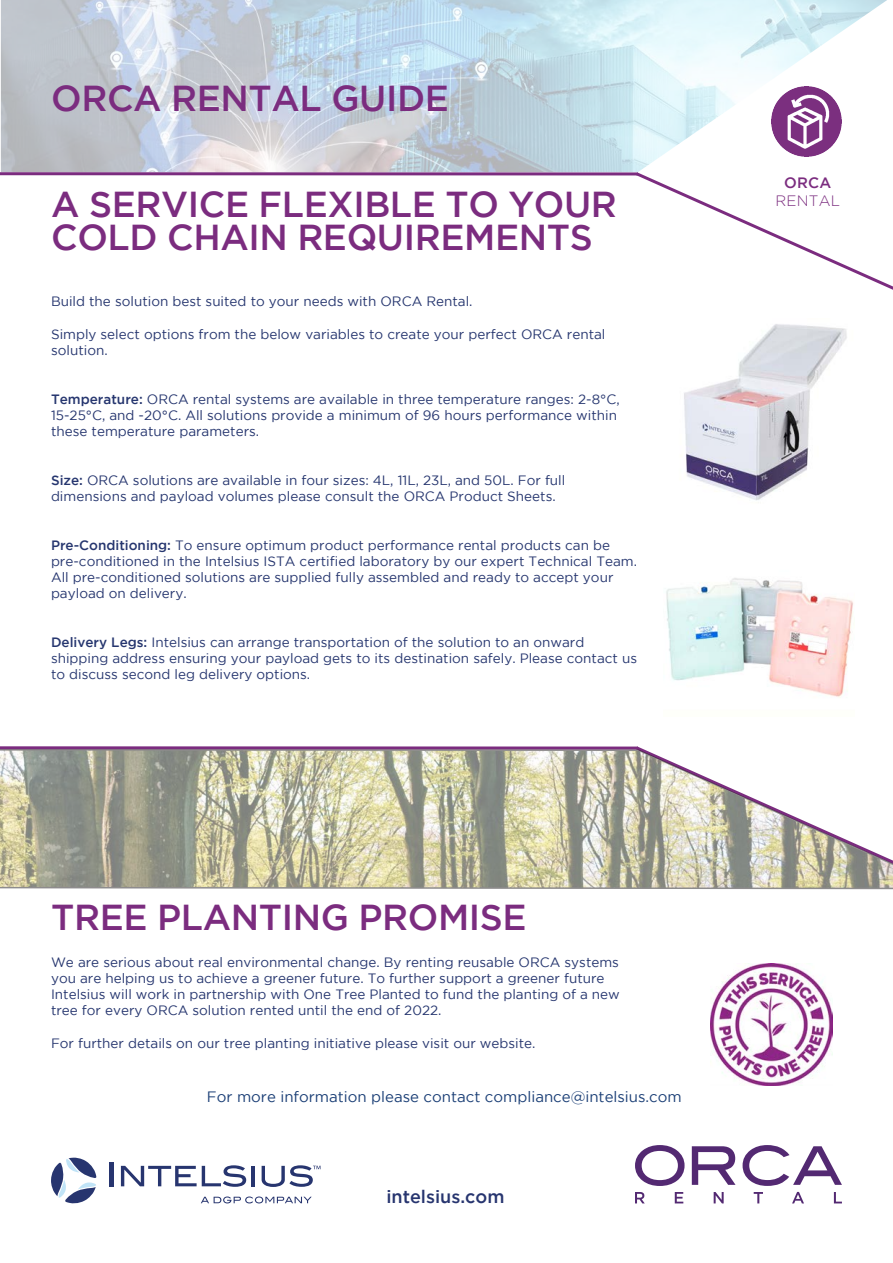
<style>
.page{position:relative;width:893px;height:1263px;background:#fff}
.page>*{position:absolute;margin:0;border:0;box-sizing:border-box;transform-origin:0 0}
.t1{font:500 36px "Gotham";letter-spacing:-.01em;color:#7b2c7f}
.t2{font:500 18px "Gotham";color:#27356f}
.t3{font:15px "Gotham";color:#1b3f76}
.t4{font:300 15px "Gotham";letter-spacing:.015em;color:#7b2c7f}
.t5{font:500 15px "Gotham";color:#7b2c7f}
.t6{font:13.5px/16.2px "Gotham";color:#26366f}
.s1{font-weight:500}
</style>
<div class="page">
<img style="left:710px;top:963px;width:122px;height:122px">
<img style="left:1px;top:0;width:886px;height:172px">
<svg style="left:51px;top:1157px;width:46px;height:47px"></svg>
<svg style="left:201px;top:1196px;width:111px;height:7px"></svg>
<hr style="left:109px;top:1162px;width:4px;height:24px;background:#27356f">
<svg style="left:121px;top:1165px;width:125px;height:22px"></svg>
<hr style="left:251px;top:1166px;width:4px;height:20px;background:#27356f">
<svg style="left:262px;top:1165px;width:58px;height:22px"></svg>
<hr style="left:0;top:746px;width:638px;height:3px;background:#7b2c7f">
<hr style="left:0;top:172px;width:638px;height:3px;background:#7b2c7f">
<svg style="left:633px;top:170px;width:260px;height:120px"></svg>
<img style="left:772px;top:87px;width:70px;height:70px">
<img style="left:666px;top:578px;width:187px;height:120px">
<svg style="left:0;top:748px;width:893px;height:142px;background:#bebcab"></svg>
<svg style="left:635px;top:1192px;width:10px;height:11px"></svg>
<svg style="left:675px;top:1192px;width:8px;height:11px"></svg>
<svg style="left:714px;top:1192px;width:10px;height:11px"></svg>
<svg style="left:754px;top:1192px;width:9px;height:11px"></svg>
<svg style="left:792px;top:1192px;width:12px;height:11px"></svg>
<svg style="left:834px;top:1192px;width:8px;height:11px"></svg>
<svg style="left:635px;top:1145px;width:49px;height:41px"></svg>
<svg style="left:692px;top:1146px;width:43px;height:39px"></svg>
<svg style="left:743px;top:1145px;width:99px;height:41px"></svg>
<img style="left:684px;top:324px;width:163px;height:177px">
<p class="t1" style="left:51px;top:78px;width:399px">ORCA RENTAL GUIDE</p>
<p class="t1" style="left:51px;top:183px;width:567px">A SERVICE FLEXIBLE TO YOUR</p>
<p class="t1" style="left:51px;top:216px;width:543px">COLD CHAIN REQUIREMENTS</p>
<p class="t6" style="left:51px;top:293px;width:423px">Build the solution best suited to your needs with ORCA Rental.</p>
<p class="t6" style="left:51px;top:326px;width:556px">Simply select options from the below variables to create your perfect ORCA rental solution.</p>
<p class="t6" style="left:51px;top:391px;width:570px"><span class="s1">Temperature:</span> ORCA rental systems are available in three temperature ranges: 2-8°C,</p>
<p class="t6" style="left:51px;top:407px;width:568px">15-25°C, and -20°C. All solutions provide a minimum of 96 hours performance within these temperature parameters.</p>
<p class="t6" style="left:51px;top:472px;width:516px"><span class="s1">Size:</span> ORCA solutions are available in four sizes: 4L, 11L, 23L, and 50L. For full</p>
<p class="t6" style="left:51px;top:488px;width:506px">dimensions and payload volumes please consult the ORCA Product Sheets.</p>
<p class="t6" style="left:51px;top:536px;width:587px"><span class="s1">Pre-Conditioning:</span> To ensure optimum product performance rental products can be pre-conditioned in the Intelsius ISTA certified laboratory by our expert Technical Team.<br>All pre-conditioned solutions are supplied fully assembled and ready to accept your payload on delivery.</p>
<p class="t6" style="left:51px;top:634px;width:535px"><span class="s1">Delivery Legs:</span> Intelsius can arrange transportation of the solution to an onward</p>
<p class="t6" style="left:51px;top:650px;width:588px">shipping address ensuring your payload gets to its destination safely. Please contact us to discuss second leg delivery options.</p>
<p class="t1" style="left:51px;top:897px;width:477px">TREE PLANTING PROMISE</p>
<p class="t6" style="left:51px;top:953px;width:570px">We are serious about real environmental change. By renting reusable ORCA systems you are helping us to achieve a greener future. To further support a greener future Intelsius will work in partnership with One Tree Planted to fund the planting of a new tree for every ORCA solution rented until the end of 2022.</p>
<p class="t6" style="left:51px;top:1034px;width:486px">For further details on our tree planting initiative please visit our website.</p>
<p class="t3" style="left:207px;top:1088px;width:476px">For more information please contact compliance@intelsius.com</p>
<p class="t2" style="left:386px;top:1187px;width:120px">intelsius.com</p>
<p class="t5" style="left:784px;top:174px;width:49px">ORCA</p>
<p class="t4" style="left:775px;top:193px;width:66px">RENTAL</p>
</div>
